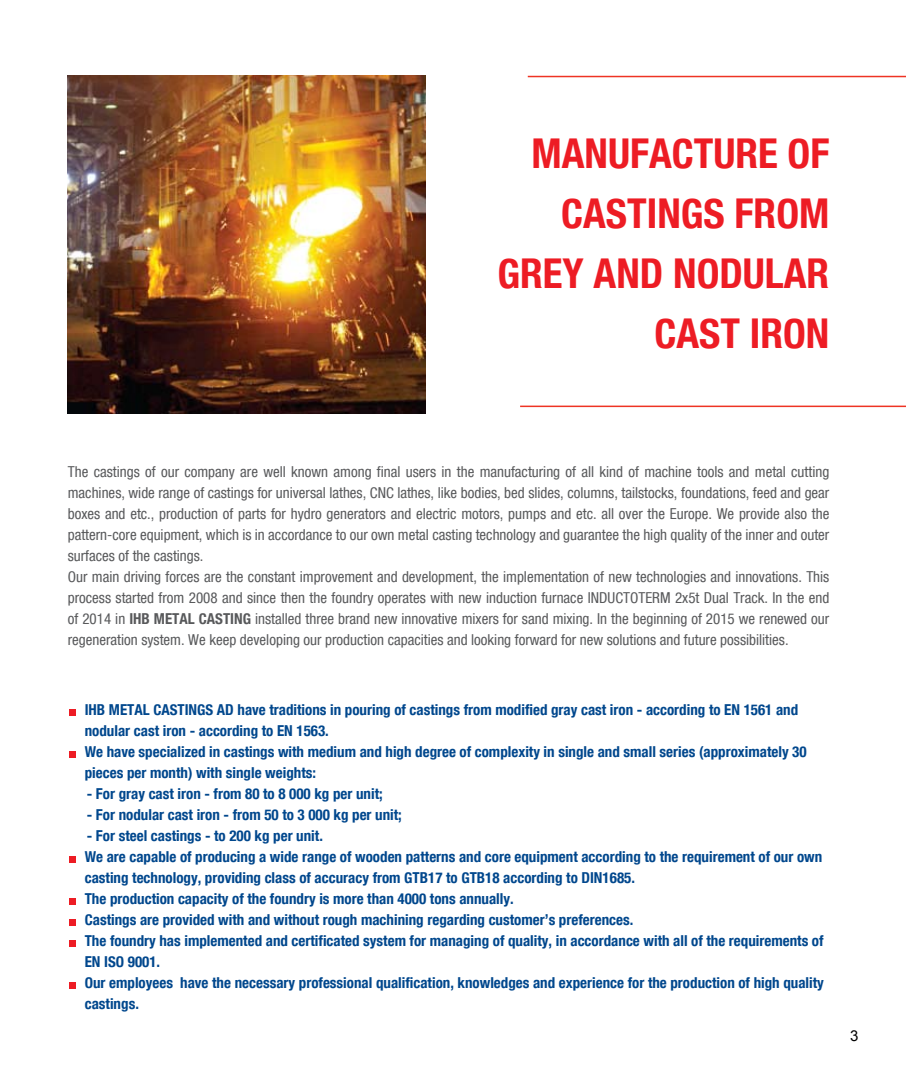
<style>
.page{position:relative;width:906px;height:1089px;background:#fff}
.page>*{position:absolute;margin:0;border:0;box-sizing:border-box;transform-origin:0 0}
.t1{font:700 45px/60px "Helv Cyr Condensed";color:#ed1c24;text-align:right}
.t2{font:700 16.5px/21px "Helv Cyr Condensed";color:#00478d}
.t3{font:16.5px/21px "Helv Cyr Condensed";color:#58595b}
.t4{font:15px "Arial";color:#000}
.s1{font-weight:700}
</style>
<div class="page">
<svg style="left:70px;top:709px;width:6px;height:6px"></svg>
<svg style="left:70px;top:751px;width:6px;height:6px"></svg>
<svg style="left:70px;top:856px;width:6px;height:6px"></svg>
<svg style="left:70px;top:898px;width:6px;height:6px"></svg>
<svg style="left:70px;top:919px;width:6px;height:6px"></svg>
<svg style="left:70px;top:940px;width:6px;height:6px"></svg>
<svg style="left:70px;top:982px;width:6px;height:6px"></svg>
<img style="left:68px;top:76px;width:357px;height:338px">
<hr style="left:520px;top:405px;width:386px;height:2px;background:#ee3424">
<hr style="left:528px;top:76px;width:378px;height:1px;background:#ee3424">
<h1 class="t1" style="left:497px;top:123px;width:333px">MANUFACTURE OF<br>CASTINGS FROM<br>GREY AND NODULAR<br>CAST IRON</h1>
<p class="t3" style="left:68px;top:461px;width:763px">The castings of our company are well known among final users in the manufacturing of all kind of machine tools and metal cutting machines, wide range of castings for universal lathes, CNC lathes, like bodies, bed slides, columns, tailstocks, foundations, feed and gear boxes and etc., production of parts for hydro generators and electric motors, pumps and etc. all over the Europe. We provide also the pattern-core equipment, which is in accordance to our own metal casting technology and guarantee the high quality of the inner and outer surfaces of the castings.<br>Our main driving forces are the constant improvement and development, the implementation of new technologies and innovations. This process started from 2008 and since then the foundry operates with new induction furnace INDU</p>
<p class="t3" style="left:68px;top:587px;width:763px;text-align:justify;text-indent:547px">CTOTERM 2x5t Dual Track. In the end of 2014 in <span class="s1">IHB METAL CASTING</span> installed three brand new innovative mixers for sand mixing. In the beginning of 2015 we renewed our regeneration system. We keep developing our production capacities and looking forward for new solutions and future possibilities.</p>
<p class="t2" style="left:85px;top:699px;width:723px">IHB METAL CASTINGS AD have traditions in pouring of castings from modified gray cast iron - according to EN 1561 and nodular cast iron - according to EN 1563.<br>We have specialized in castings with medium and high degree of complexity in single and small series (approximately 30 pieces per month) with single weights:</p>
<p class="t2" style="left:87px;top:783px;width:297px">- For gray cast iron - from 80 to 8 000 kg per unit;</p>
<p class="t2" style="left:87px;top:804px;width:316px">- For nodular cast iron - from 50 to 3 000 kg per unit;</p>
<p class="t2" style="left:85px;top:825px;width:740px">- For steel castings - to 200 kg per unit.<br>We are capable of producing a wide range of wooden patterns and core equipment according to the requirement of our own casting technology, providing class of accuracy from GTB17 to GTB18 according to DIN1685.<br>The production capacity of the foundry is more than 4000 tons annually.<br>Castings are provided with and without rough machining regarding customer’s preferences.<br>The foundry has implemented and certificated system for managing of quality, in accordance with all of the requirements of EN ISO 9001.<br>Our employees have the necessary professional qualification, knowledges and experience for the production of high quality castings.</p>
<p class="t4" style="left:850px;top:1025px;width:10px">3</p>
</div>
